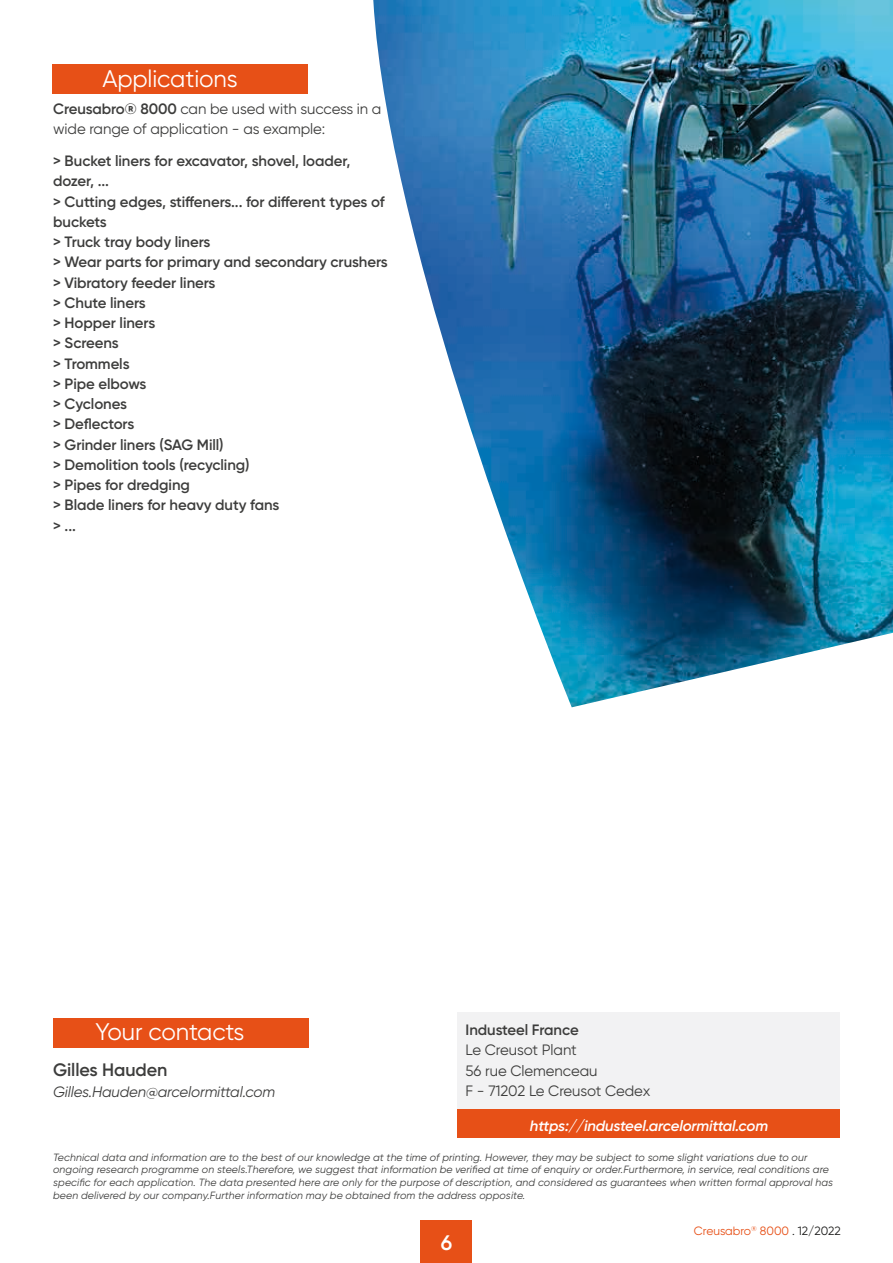
<style>
.page{position:relative;width:893px;height:1263px;background:#fff}
.page>*{position:absolute;margin:0;border:0;box-sizing:border-box;transform-origin:0 0}
.t1{font:24px "Gilroy";letter-spacing:-.005em;color:#fff}
.t2{font:600 21px "Gilroy";color:#fff}
.t3{font:600 18px "Gilroy";letter-spacing:-.005em;color:#3d3d3c}
.t4{font:600 15px/20.2px "Gilroy";letter-spacing:-.005em;color:#3d3d3c}
.t5{font:15px/20.2px "Gilroy";letter-spacing:-.005em;color:#3d3d3c}
.t6{font:italic 600 15px "Gilroy";letter-spacing:-.01em;color:#fff}
.t7{font:italic 15px "Gilroy";letter-spacing:-.01em;color:#3d3d3c}
.t8{font:12px "Gilroy";color:#e75017}
.t9{font:italic 10.5px/12.6px "Gilroy";letter-spacing:.01em;color:#3d3d3c}
.s1{font-weight:600}
.s2{color:#1c1c1b}
</style>
<div class="page">
<div style="left:457px;top:1109px;width:383px;height:29px;background:#e75017"></div>
<div style="left:457px;top:1012px;width:383px;height:97px;background:#f2f2f3"></div>
<div style="left:53px;top:1018px;width:255px;height:29px;background:#e75017"></div>
<div style="left:421px;top:1220px;width:51px;height:43px;background:#e75017"></div>
<div style="left:52px;top:64px;width:255px;height:30px;background:#e75017"></div>
<img style="left:373px;top:0;width:520px;height:707px">
<h1 class="t1" style="left:102px;top:64px;width:137px">Applications</h1>
<h3 class="t5" style="left:53px;top:99px;width:330px"><span class="s1">Creusabro® 8000</span> can be used with success in a wide range of application - as example:</h3>
<p class="t4" style="left:53px;top:151px;width:336px">&gt; Bucket liners for excavator, shovel, loader, dozer, ...<br>&gt; Cutting edges, stiffeners... for different types of buckets<br>&gt; Truck tray body liners<br>&gt; Wear parts for primary and secondary crushers &gt; Vibratory feeder liners<br>&gt; Chute liners<br>&gt; Hopper liners<br>&gt; Screens<br>&gt; Trommels<br>&gt; Pipe elbows<br>&gt; Cyclones<br>&gt; Deflectors<br>&gt; Grinder liners (SAG Mill)<br>&gt; Demolition tools (recycling)<br>&gt; Pipes for dredging<br>&gt; Blade liners for heavy duty fans<br>&gt; ...</p>
<h1 class="t1" style="left:96px;top:1017px;width:150px">Your contacts</h1>
<h3 class="t3" style="left:53px;top:1058px;width:116px">Gilles Hauden</h3>
<h3 class="t7" style="left:53px;top:1082px;width:223px">Gilles.Hauden@arcelormittal.com</h3>
<h3 class="t4" style="left:466px;top:1020px;width:115px">Industeel France</h3>
<h3 class="t5" style="left:466px;top:1040px;width:186px">Le Creusot Plant<br>56 rue Clemenceau<br>F - 71202 Le Creusot Cedex</h3>
<h3 class="t6" style="left:530px;top:1116px;width:240px">https://industeel.arcelormittal.com</h3>
<p class="t9" style="left:53px;top:1151px;width:782px">Technical data and information are to the best of our knowledge at the time of printing. However, they may be subject to some slight variations due to our ongoing research programme on steels.Therefore, we suggest that information be verified at time of enquiry or order.Furthermore, in service, real conditions are specific for each application. The data presented here are only for the purpose of description, and considered as guarantees when written formal approval has been delivered by our company.Further information may be obtained from the address opposite.</p>
<h2 class="t2" style="left:441px;top:1230px;width:13px">6</h2>
<p class="t8" style="left:694px;top:1223px;width:148px">Creusabro<sup>®</sup> 8000 <span class="s2">. 12/2022</span></p>
</div>
